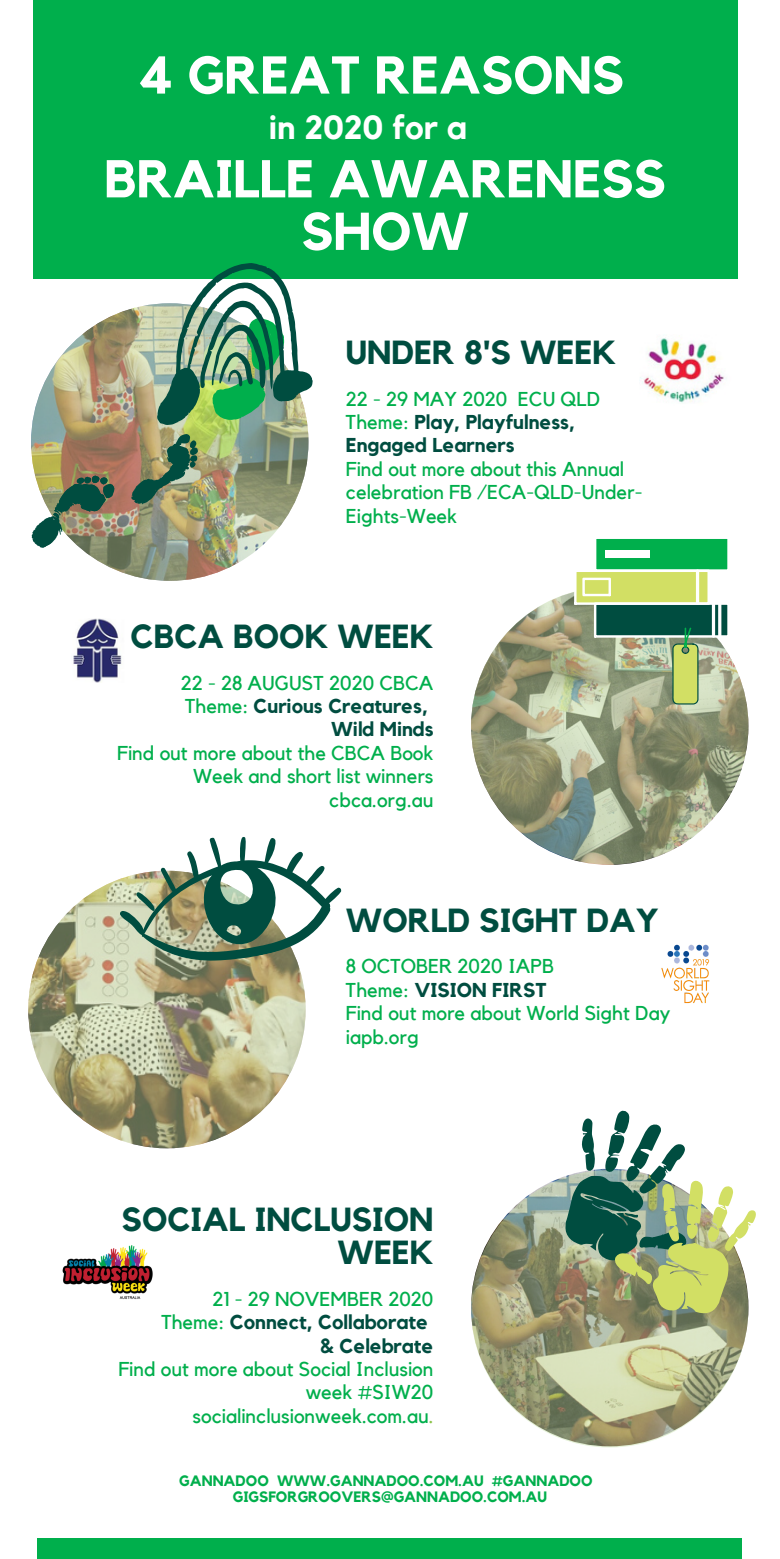
<style>
.page{position:relative;width:780px;height:1559px;background:#fff}
.page>*{position:absolute;margin:0;border:0;box-sizing:border-box;transform-origin:0 0}
.t1{font:700 52.5px/52.5px "Kollektif";color:#fff;text-align:center}
.t2{font:700 33.25px/32.8px "Kollektif";color:#004d40;text-align:right}
.t3{font:700 33.25px "Kollektif";color:#fff}
.t4{font:20px/23.5px "Kollektif";color:#00af4c;text-align:right}
.t5{font:700 20px/23.5px "Kollektif";color:#004d40;text-align:right}
.t6{font:700 15px/15.5px "Kollektif";color:#00af4c;text-align:center}
.s1{font-weight:400;color:#00af4c}
.s2{font-weight:700;color:#004d40}
.s3{color:#8bc34a}
</style>
<div class="page">
<div style="left:33px;top:0;width:705px;height:279px;background:#00af4c"></div>
<img style="left:31px;top:310px;width:257px;height:271px">
<svg style="left:471px;top:592px;width:277px;height:272px"></svg>
<svg style="left:28px;top:884px;width:278px;height:264px"></svg>
<svg style="left:471px;top:1182px;width:277px;height:265px"></svg>
<div style="left:37px;top:1537px;width:705px;height:21px;background:#00af4c"></div>
<img style="left:73px;top:618px;width:49px;height:64px">
<img style="left:640px;top:338px;width:84px;height:65px">
<img style="left:62px;top:1245px;width:91px;height:55px">
<img style="left:661px;top:944px;width:49px;height:60px">
<svg style="left:108px;top:837px;width:234px;height:146px"></svg>
<svg style="left:574px;top:539px;width:156px;height:165px;background:#8cb682"></svg>
<img style="left:31px;top:469px;width:87px;height:82px">
<img style="left:126px;top:263px;width:187px;height:252px">
<svg style="left:551px;top:1110px;width:205px;height:203px"></svg>
<h1 class="t1" style="left:137px;top:51px;width:488px">4 GREAT REASONS</h1>
<h2 class="t3" style="left:269px;top:112px;width:200px">in 2020 for a</h2>
<h1 class="t1" style="left:104px;top:155px;width:563px">BRAILLE AWARENESS<br>SHOW</h1>
<h2 class="t2" style="left:346px;top:338px;width:272px">UNDER 8'S WEEK</h2>
<p class="t5" style="left:346px;top:387px;width:256px;text-align:left"><span class="s1">22 - 29 MAY 2020 ECU QLD<br>Theme:</span> Play, Playfulness,<br>Engaged Learners</p>
<p class="t4" style="left:346px;top:458px;width:298px;text-align:left">Find out more about this Annual celebration FB /ECA-QLD-Under-<br>Eights-Week</p>
<h2 class="t2" style="left:131px;top:621px;width:304px">CBCA BOOK WEEK</h2>
<p class="t5" style="left:181px;top:671px;width:254px"><span class="s1">22 - 28 AUGUST 2020 CBCA<br>Theme:</span> Curious Creatures,<br>Wild Minds</p>
<p class="t4" style="left:117px;top:741px;width:318px">Find out more about the CBCA Book<br>Week and short list winners cbca.org.au</p>
<h2 class="t2" style="left:346px;top:905px;width:314px">WORLD SIGHT DAY</h2>
<p class="t4" style="left:346px;top:955px;width:326px;text-align:left">8 OCTOBER 2020 IAPB<br>Theme: <span class="s2">VISION FIRST<br></span>Find out more about World Sight Day iapb.org</p>
<h2 class="t2" style="left:122px;top:1204px;width:313px">SOCIAL INCLUSION<br>WEEK</h2>
<p class="t5" style="left:161px;top:1287px;width:274px"><span class="s1">21 - 29 NOVEMBER 2020<br>Theme:</span> Connect, Collaborate &amp; Celebrate</p>
<p class="t4" style="left:118px;top:1357px;width:317px">Find out more about Social Inclusion week #SIW20 socialinclusionweek.com.au<span class="s3">.</span></p>
<p class="t6" style="left:179px;top:1473px;width:415px">GANNADOO WWW.GANNADOO.COM.AU #GANNADOO<br>GIGSFORGROOVERS@GANNADOO.COM.AU</p>
</div>
